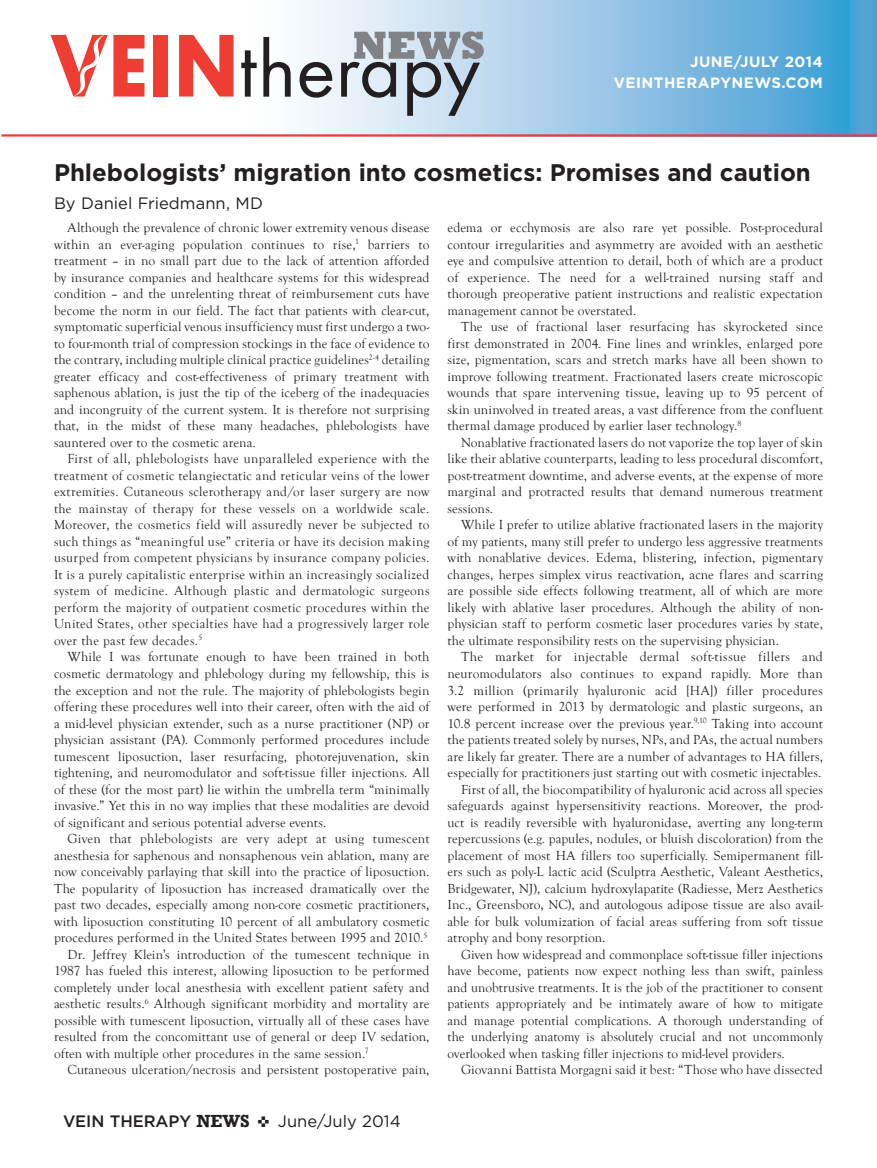
<style>
.page{position:relative;width:877px;height:1168px;background:#fff}
.page>*{position:absolute;margin:0;border:0;box-sizing:border-box;transform-origin:0 0}
.bhead{font:700 24px "Gotham";color:#231f20}
.Byline{font:16.5px "Gotham";color:#231f20}
.t1{font:500 16.5px "Gotham";letter-spacing:-.005em;color:#231f20}
.t2{font:700 15px/21px "Gotham";letter-spacing:.03em;color:#fff;text-align:right}
.Body{font:13.5px/16.5px "Goudy Old Style T";letter-spacing:.01em;color:#231f20;text-align:justify}
.s1{font-family:"Rockwell";font-weight:700;font-size:18px}
</style>
<div class="page">
<svg style="left:299px;top:0;width:578px;height:134px;background:#8fc3e4"></svg>
<hr style="left:2px;top:134px;width:875px;height:3px;background:#ee3e34">
<svg style="left:241px;top:50px;width:16px;height:47px"></svg>
<svg style="left:263px;top:37px;width:28px;height:60px"></svg>
<svg style="left:300px;top:62px;width:32px;height:36px"></svg>
<div style="left:153px;top:35px;width:15px;height:62px;background:#ee3e34"></div>
<svg style="left:179px;top:35px;width:55px;height:62px"></svg>
<svg style="left:51px;top:34px;width:93px;height:63px"></svg>
<svg style="left:341px;top:31px;width:143px;height:85px;background:#a6b1ba"></svg>
<p class="t2" style="left:614px;top:51px;width:211px">JUNE/JULY 2014<br>VEINTHERAPYNEWS.COM</p>
<p class="bhead" style="left:54px;top:157px;width:758px">Phlebologists’ migration into cosmetics: Promises and caution</p>
<p class="Byline" style="left:54px;top:193px;width:211px">By Daniel Friedmann, MD</p>
<p class="Body" style="left:54px;top:220px;width:377px;text-indent:14px">Although the prevalence of chronic lower extremity venous disease within an ever-aging population continues to rise,<sup>1</sup> barriers to treatment – in no small part due to the lack of attention afforded by insurance companies and healthcare systems for this widespread condition – and the unrelenting threat of reimbursement cuts have become the norm in our field. The fact that patients with clear-cut, symptomatic superficial venous insufficiency must first undergo a two&shy;to four-month trial of compression stockings in the face of evidence to the contrary, including multiple clinical practice guidelines<sup>2-4</sup> detailing greater efficacy and cost-effectiveness of primary treatment with saphenous ablation, is just the tip of the iceberg of the inadequacies and incongruity of the current system. It is therefore not surprising that, in the midst of these many headaches, phlebologists have sauntered over to the cosmetic arena.</p>
<p class="Body" style="left:54px;top:451px;width:377px;text-indent:14px">First of all, phlebologists have unparalleled experience with the treatment of cosmetic telangiectatic and reticular veins of the lower extremities. Cutaneous sclerotherapy and/or laser surgery are now the mainstay of therapy for these vessels on a worldwide scale.<br>Moreover, the cosmetics field will assuredly never be subjected to such things as “meaningful use” criteria or have its decision making usurped from competent physicians by insurance company policies.<br>It is a purely capitalistic enterprise within an increasingly socialized system of medicine. Although plastic and dermatologic surgeons perform the majority of outpatient cosmetic procedures within the United States, other specialties have had a progressively larger role over the past few decades.<sup>5</sup></p>
<p class="Body" style="left:54px;top:649px;width:377px;text-indent:14px">While I was fortunate enough to have been trained in both cosmetic dermatology and phlebology during my fellowship, this is the exception and not the rule. The majority of phlebologists begin offering these procedures well into their career, often with the aid of a mid-level physician extender, such as a nurse practitioner (NP) or physician assistant (PA). Commonly performed procedures include tumescent liposuction, laser resurfacing, photorejuvenation, skin tightening, and neuromodulator and soft-tissue filler injections. All of these (for the most part) lie within the umbrella term “minimally invasive.” Yet this in no way implies that these modalities are devoid of significant and serious potential adverse events.</p>
<p class="Body" style="left:54px;top:830px;width:377px;text-indent:14px">Given that phlebologists are very adept at using tumescent anesthesia for saphenous and nonsaphenous vein ablation, many are now conceivably parlaying that skill into the practice of liposuction.<br>The popularity of liposuction has increased dramatically over the past two decades, especially among non-core cosmetic practitioners, with liposuction constituting 10 percent of all ambulatory cosmetic procedures performed in the United States between 1995 and 2010.<sup>5</sup></p>
<p class="Body" style="left:54px;top:946px;width:377px;text-indent:14px">Dr. Jeffrey Klein’s introduction of the tumescent technique in 1987 has fueled this interest, allowing liposuction to be performed completely under local anesthesia with excellent patient safety and aesthetic results.<sup>6</sup> Although significant morbidity and mortality are possible with tumescent liposuction, virtually all of these cases have resulted from the concomittant use of general or deep IV sedation, often with multiple other procedures in the same session.<sup>7</sup></p>
<p class="Body" style="left:68px;top:1061px;width:363px">Cutaneous ulceration/necrosis and persistent postoperative pain,</p>
<p class="Body" style="left:447px;top:220px;width:377px">edema or ecchymosis are also rare yet possible. Post-procedural contour irregularities and asymmetry are avoided with an aesthetic eye and compulsive attention to detail, both of which are a product of experience. The need for a well-trained nursing staff and thorough preoperative patient instructions and realistic expectation management cannot be overstated.</p>
<p class="Body" style="left:447px;top:319px;width:377px;text-indent:14px">The use of fractional laser resurfacing has skyrocketed since first demonstrated in 2004. Fine lines and wrinkles, enlarged pore size, pigmentation, scars and stretch marks have all been shown to improve following treatment. Fractionated lasers create microscopic wounds that spare intervening tissue, leaving up to 95 percent of skin uninvolved in treated areas, a vast difference from the confluent thermal damage produced by earlier laser technology.<sup>8</sup></p>
<p class="Body" style="left:447px;top:434px;width:377px;text-indent:14px">Nonablative fractionated lasers do not vaporize the top layer of skin like their ablative counterparts, leading to less procedural discomfort, post-treatment downtime, and adverse events, at the expense of more marginal and protracted results that demand numerous treatment sessions.</p>
<p class="Body" style="left:447px;top:517px;width:377px;text-indent:14px">While I prefer to utilize ablative fractionated lasers in the majority of my patients, many still prefer to undergo less aggressive treatments with nonablative devices. Edema, blistering, infection, pigmentary changes, herpes simplex virus reactivation, acne flares and scarring are possible side effects following treatment, all of which are more likely with ablative laser procedures. Although the ability of non&shy;physician staff to perform cosmetic laser procedures varies by state, the ultimate responsibility rests on the supervising physician.</p>
<p class="Body" style="left:447px;top:649px;width:377px;text-indent:14px">The market for injectable dermal soft-tissue fillers and neuromodulators also continues to expand rapidly. More than 3.2 million (primarily hyaluronic acid [HA]) filler procedures were performed in 2013 by dermatologic and plastic surgeons, an 10.8 percent increase over the previous year.<sup>9,10</sup> Taking into account the patients treated solely by nurses, NPs, and PAs, the actual numbers are likely far greater. There are a number of advantages to HA fillers, especially for practitioners just starting out with cosmetic injectables.</p>
<p class="Body" style="left:447px;top:781px;width:377px;text-indent:14px">First of all, the biocompatibility of hyaluronic acid across all species safeguards against hypersensitivity reactions. Moreover, the prod&shy;uct is readily reversible with hyaluronidase, averting any long-term repercussions (e.g. papules, nodules, or bluish discoloration) from the placement of most HA fillers too superficially. Semipermanent fill&shy;ers such as poly-L lactic acid (Sculptra Aesthetic, Valeant Aesthetics, Bridgewater, NJ), calcium hydroxylapatite (Radiesse, Merz Aesthetics Inc., Greensboro, NC), and autologous adipose tissue are also avail&shy;able for bulk volumization of facial areas suffering from soft tissue atrophy and bony resorption.</p>
<p class="Body" style="left:447px;top:946px;width:377px;text-indent:14px">Given how widespread and commonplace soft-tissue filler injections have become, patients now expect nothing less than swift, painless and unobtrusive treatments. It is the job of the practitioner to consent patients appropriately and be intimately aware of how to mitigate and manage potential complications. A thorough understanding of the underlying anatomy is absolutely crucial and not uncommonly overlooked when tasking filler injections to mid-level providers.</p>
<p class="Body" style="left:461px;top:1061px;width:363px">Giovanni Battista Morgagni said it best: “Those who have dissected</p>
<p class="t1" style="left:63px;top:1110px;width:188px">VEIN THERAPY <span class="s1">NEWS</span></p>
<p class="Byline" style="left:278px;top:1111px;width:124px">June/July 2014</p>
</div>
